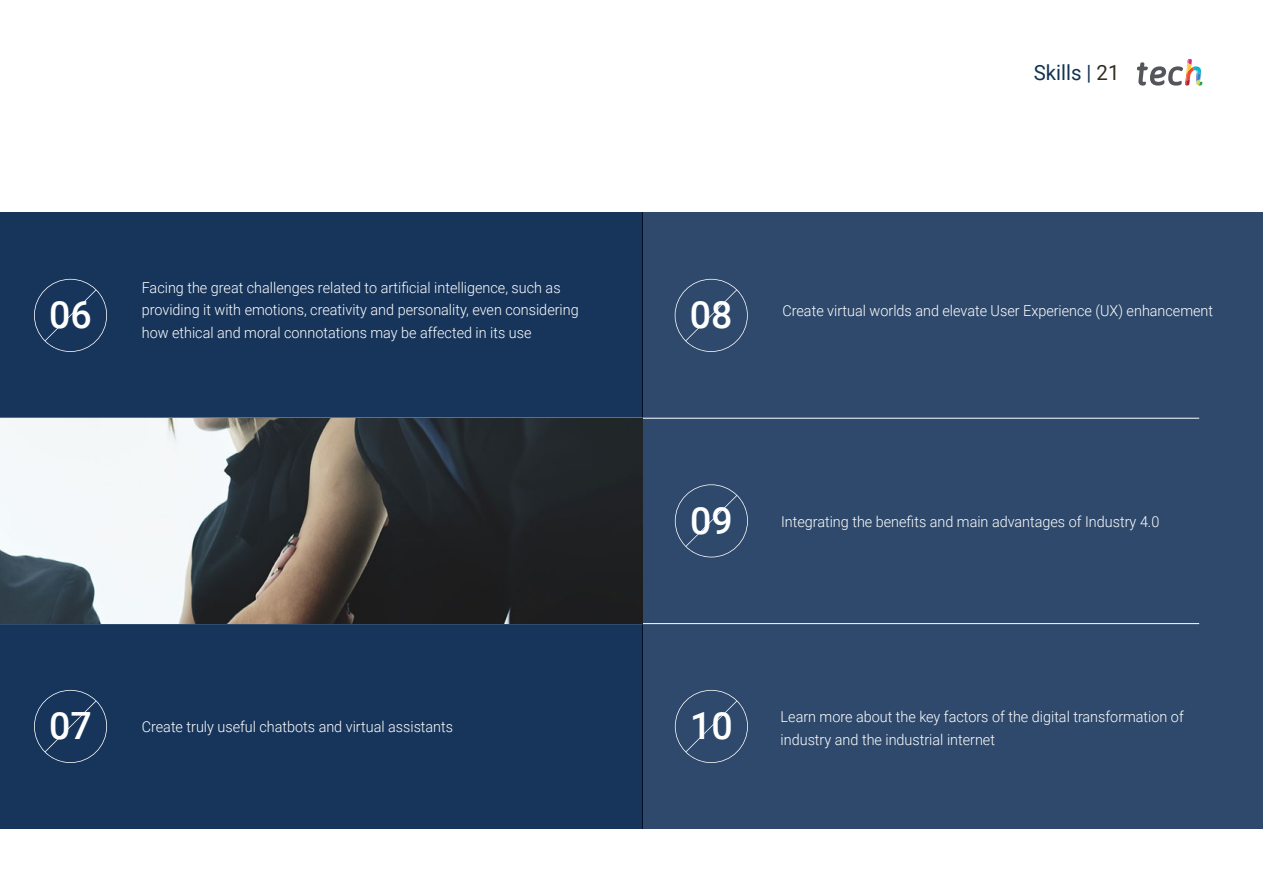
<style>
.page{position:relative;width:1263px;height:893px;background:#fff}
.page>*{position:absolute;margin:0;border:0;box-sizing:border-box;transform-origin:0 0}
.t1{font:500 37.5px "Roboto";color:#fff}
.t2{font:21px "Roboto";color:#123352}
.t3{font:300 15px/22.5px "Roboto";color:#fff;scale:.96 1}
.s1{color:#312e20}
</style>
<div class="page">
<div style="left:0;top:213px;width:642px;height:616px;background:#17355b"></div>
<div style="left:642px;top:213px;width:621px;height:616px;background:#2e496b"></div>
<svg style="left:34px;top:279px;width:73px;height:73px"></svg>
<svg style="left:675px;top:279px;width:73px;height:73px"></svg>
<svg style="left:34px;top:690px;width:73px;height:73px"></svg>
<svg style="left:675px;top:484px;width:73px;height:73px"></svg>
<svg style="left:675px;top:690px;width:73px;height:73px"></svg>
<hr style="left:0;top:418px;width:1199px;height:1px;background:#fff">
<hr style="left:0;top:623px;width:1199px;height:1px;background:#fff">
<img style="left:0;top:418px;width:642px;height:205px">
<svg style="left:1137px;top:59px;width:65px;height:27px"></svg>
<h2 class="t2" style="left:1034px;top:57px;width:87px">Skills | <span class="s1">21</span></h2>
<p class="t3" style="left:142px;top:276px;width:457px">Facing the great challenges related to artificial intelligence, such as providing it with emotions, creativity and personality, even considering how ethical and moral connotations may be affected in its use</p>
<h1 class="t1" style="left:49px;top:288px;width:44px">06</h1>
<h1 class="t1" style="left:690px;top:288px;width:44px">08</h1>
<p class="t3" style="left:782px;top:298px;width:450px">Create virtual worlds and elevate User Experience (UX) enhancement</p>
<h1 class="t1" style="left:690px;top:494px;width:44px">09</h1>
<p class="t3" style="left:781px;top:509px;width:396px">Integrating the benefits and main advantages of Industry 4.0</p>
<h1 class="t1" style="left:49px;top:699px;width:44px">07</h1>
<p class="t3" style="left:142px;top:715px;width:326px">Create truly useful chatbots and virtual assistants</p>
<h1 class="t1" style="left:690px;top:699px;width:44px">10</h1>
<p class="t3" style="left:781px;top:705px;width:421px">Learn more about the key factors of the digital transformation of industry and the industrial internet</p>
</div>
